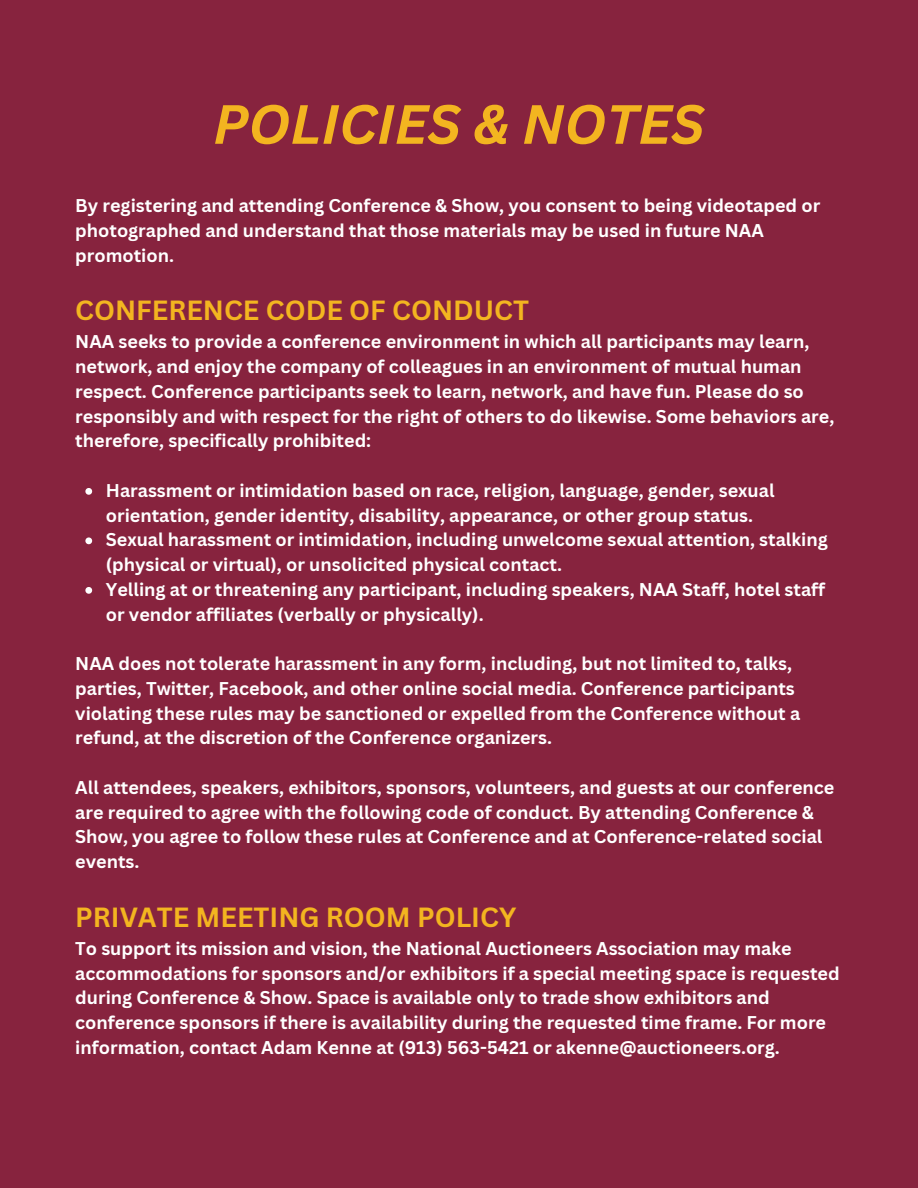
<style>
.page{position:relative;width:918px;height:1188px;background:#87233e}
.page>*{position:absolute;margin:0;border:0;box-sizing:border-box;transform-origin:0 0}
.t1{font:italic 700 54px "Canva Sans";color:#f3b520}
.t2{font:700 27px "Canva Sans";color:#f3b520}
.t3{font:700 18px/24.8px "Canva Sans";color:#fff}
</style>
<div class="page">
<svg style="left:85px;top:488px;width:7px;height:7px"></svg>
<svg style="left:85px;top:537px;width:7px;height:7px"></svg>
<svg style="left:85px;top:587px;width:7px;height:7px"></svg>
<h1 class="t1" style="left:213px;top:86px;width:493px">POLICIES &amp; NOTES</h1>
<h2 class="t3" style="left:75px;top:193px;width:747px">By registering and attending Conference &amp; Show, you consent to being videotaped or photographed and understand that those materials may be used in future NAA promotion.</h2>
<h2 class="t2" style="left:75px;top:292px;width:455px">CONFERENCE CODE OF CONDUCT</h2>
<h2 class="t3" style="left:75px;top:329px;width:761px">NAA seeks to provide a conference environment in which all participants may learn, network, and enjoy the company of colleagues in an environment of mutual human respect. Conference participants seek to learn, network, and have fun. Please do so responsibly and with respect for the right of others to do likewise. Some behaviors are, therefore, specifically prohibited:</h2>
<p class="t3" style="left:106px;top:478px;width:670px">Harassment or intimidation based on race, religion, language, gender, sexual orientation, gender identity, disability, appearance, or other group status.</p>
<p class="t3" style="left:106px;top:527px;width:724px">Sexual harassment or intimidation, including unwelcome sexual attention, stalking (physical or virtual), or unsolicited physical contact.</p>
<p class="t3" style="left:106px;top:577px;width:721px">Yelling at or threatening any participant, including speakers, NAA Staff, hotel staff or vendor affiliates (verbally or physically).</p>
<h2 class="t3" style="left:75px;top:651px;width:726px">NAA does not tolerate harassment in any form, including, but not limited to, talks, parties, Twitter, Facebook, and other online social media. Conference participants violating these rules may be sanctioned or expelled from the Conference without a refund, at the discretion of the Conference organizers.</h2>
<h2 class="t3" style="left:75px;top:775px;width:761px">All attendees, speakers, exhibitors, sponsors, volunteers, and guests at our conference are required to agree with the following code of conduct. By attending Conference &amp; Show, you agree to follow these rules at Conference and at Conference-related social events.</h2>
<h2 class="t2" style="left:75px;top:898px;width:443px">PRIVATE MEETING ROOM POLICY</h2>
<h2 class="t3" style="left:75px;top:935px;width:766px">To support its mission and vision, the National Auctioneers Association may make accommodations for sponsors and/or exhibitors if a special meeting space is requested during Conference &amp; Show. Space is available only to trade show exhibitors and conference sponsors if there is availability during the requested time frame. For more information, contact Adam Kenne at (913) 563-5421 or akenne@auctioneers.org.</h2>
</div>
